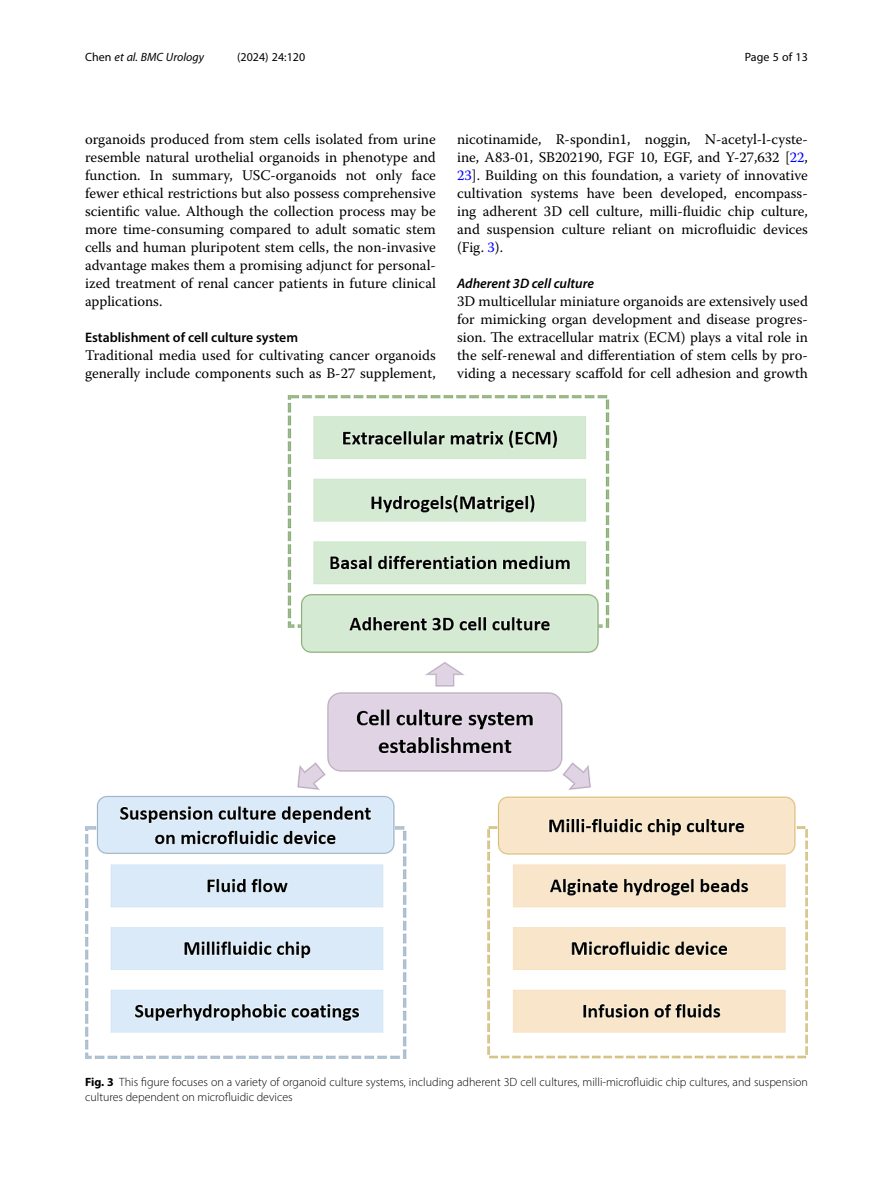
<style>
.page{position:relative;width:893px;height:1191px;background:#fff}
.page>*{position:absolute;margin:0;border:0;box-sizing:border-box;transform-origin:0 0}
.Body_Text{font:14.7px/18px "Warnock Pro";color:#000;text-align:justify}
.Body_Text_Indent{font:14.7px/18px "Warnock Pro";color:#000;text-align:justify}
.Head_2{font:600 13.8px "Myriad Pro";color:#000}
.Head_3{font:italic 600 13.8px "Myriad Pro";color:#000}
.Figure_Caption{font:300 12px/15px "Myriad Pro";color:#000}
.t1{font:12px "Myriad Pro";color:#000}
.t2{font:italic 12px "Myriad Pro";color:#000}
.s1{font-style:normal}
.s2{color:#00f}
.s3{font-weight:700}
</style>
<div class="page">
<img style="left:85px;top:395px;width:723px;height:664px">
<p class="t2" style="left:85px;top:50px;width:120px"><span class="s1">Chen</span> et al. BMC Urology</p>
<p class="t1" style="left:237px;top:50px;width:70px">(2024) 24:120</p>
<p class="t1" style="left:745px;top:50px;width:65px">Page 5 of 13</p>
<p class="Body_Text_Indent" style="left:85px;top:130px;width:352px">organoids produced from stem cells isolated from urine resemble natural urothelial organoids in phenotype and function. In summary, USC-organoids not only face fewer ethical restrictions but also possess comprehensive scientific value. Although the collection process may be more time-consuming compared to adult somatic stem cells and human pluripotent stem cells, the non-invasive advantage makes them a promising adjunct for personal&shy;ized treatment of renal cancer patients in future clinical applications.</p>
<p class="Head_2" style="left:85px;top:329px;width:214px">Establishment of cell culture system</p>
<p class="Body_Text" style="left:85px;top:346px;width:352px">Traditional media used for cultivating cancer organoids generally include components such as B-27 supplement,</p>
<p class="Body_Text" style="left:457px;top:130px;width:352px">nicotinamide, R-spondin1, noggin, N-acetyl-l-cyste&shy;ine, A83-01, SB202190, FGF 10, EGF, and Y-27,632 [<span class="s2">22</span>, <span class="s2">23</span>]. Building on this foundation, a variety of innovative cultivation systems have been developed, encompass&shy;ing adherent 3D cell culture, milli-fluidic chip culture, and suspension culture reliant on microfluidic devices (Fig. <span class="s2">3</span>).</p>
<p class="Head_3" style="left:457px;top:275px;width:138px">Adherent 3D cell culture</p>
<p class="Body_Text" style="left:457px;top:292px;width:352px">3D multicellular miniature organoids are extensively used for mimicking organ development and disease progres&shy;sion. The extracellular matrix (ECM) plays a vital role in the self-renewal and differentiation of stem cells by pro&shy;viding a necessary scaffold for cell adhesion and growth</p>
<p class="Figure_Caption" style="left:85px;top:1074px;width:724px"><span class="s3">Fig. 3</span> This figure focuses on a variety of organoid culture systems, including adherent 3D cell cultures, milli-microfluidic chip cultures, and suspension cultures dependent on microfluidic devices</p>
</div>
